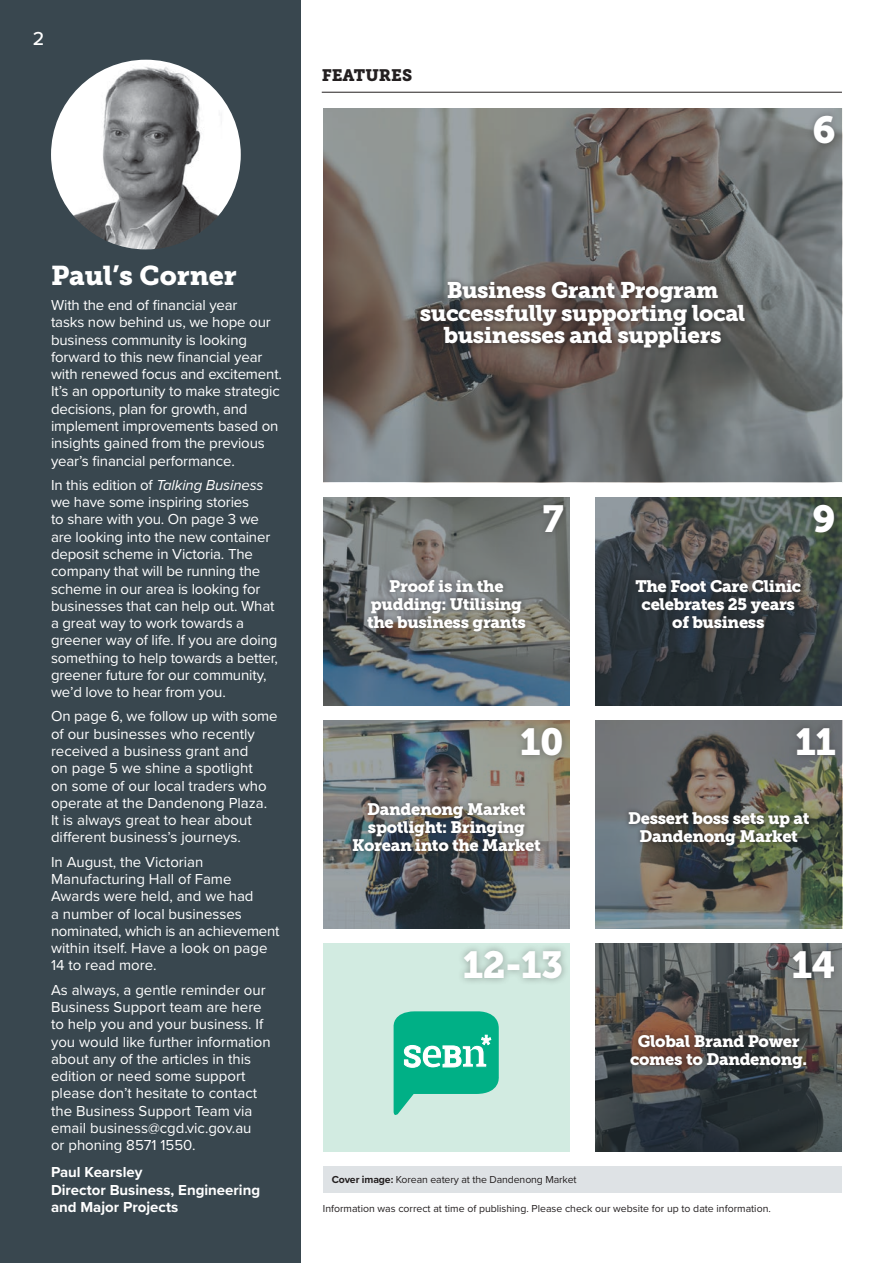
<style>
.page{position:relative;width:893px;height:1263px;background:#fff}
.page>*{position:absolute;margin:0;border:0;box-sizing:border-box;transform-origin:0 0}
.t1{font:37.5px "Museo Slab 900";letter-spacing:-.01em;color:#fff}
.t2{font:27px "Museo Slab 900";color:#fff}
.t3{font:22.5px/22.5px "Museo Slab 900";letter-spacing:-.02em;color:#fff;text-align:center}
.t4{font:500 19.5px "Proxima Nova";color:#fff}
.t5{font:16.5px/18px "Museo Slab 900";letter-spacing:-.02em;color:#fff;text-align:center}
.t6{font:16.5px "Museo Slab 900";color:#231f20}
.t7{font:15px/17.2px "Proxima Nova";letter-spacing:-.01em;color:#fff}
.t8{font:700 15px/17.2px "Proxima Nova";color:#fff}
.t9{font:10.5px "Proxima Nova";color:#231f20}
.s1{font-style:italic}
.s2{font-weight:700}
</style>
<div class="page">
<div style="left:323px;top:943px;width:247px;height:208px;background:#d2ebe1"></div>
<svg style="left:394px;top:1011px;width:105px;height:104px"></svg>
<div style="left:0;top:0;width:300px;height:1263px;background:#39474f"></div>
<img style="left:323px;top:720px;width:247px;height:208px">
<img style="left:595px;top:497px;width:247px;height:208px">
<div style="left:514px;top:719px;width:56px;height:44px;background:#231f20;opacity:.4"></div>
<div style="left:806px;top:496px;width:36px;height:44px;background:#231f20;opacity:.4"></div>
<hr style="left:322px;top:92px;width:520px;height:1px;background:#231f20">
<div style="left:348px;top:797px;width:197px;height:59px;background:#231f20;opacity:.55"></div>
<div style="left:630px;top:574px;width:176px;height:59px;background:#231f20;opacity:.55"></div>
<img style="left:323px;top:109px;width:519px;height:373px">
<img style="left:595px;top:720px;width:247px;height:208px">
<img style="left:595px;top:943px;width:247px;height:208px">
<div style="left:806px;top:107px;width:36px;height:45px;background:#231f20;opacity:.4"></div>
<div style="left:789px;top:720px;width:54px;height:43px;background:#231f20;opacity:.4"></div>
<div style="left:786px;top:943px;width:56px;height:43px;background:#231f20;opacity:.4"></div>
<div style="left:415px;top:277px;width:335px;height:76px;background:#231f20;opacity:.7"></div>
<div style="left:624px;top:806px;width:190px;height:44px;background:#231f20;opacity:.7"></div>
<div style="left:625px;top:1030px;width:186px;height:43px;background:#231f20;opacity:.7"></div>
<img style="left:323px;top:497px;width:247px;height:208px">
<div style="left:457px;top:942px;width:112px;height:44px;background:#231f20;opacity:.4"></div>
<div style="left:536px;top:497px;width:35px;height:43px;background:#231f20;opacity:.4"></div>
<div style="left:362px;top:574px;width:169px;height:62px;background:#231f20;opacity:.55"></div>
<div style="left:323px;top:1166px;width:519px;height:27px;background:#dee2e5"></div>
<img style="left:51px;top:60px;width:190px;height:189px;border-radius:95px">
<h3 class="t4" style="left:33px;top:24px;width:13px">2</h3>
<p class="t6" style="left:322px;top:65px;width:92px">FEATURES</p>
<h1 class="t1" style="left:813px;top:108px;width:25px">6</h1>
<h2 class="t2" style="left:51px;top:260px;width:187px">Paul’s Corner</h2>
<p class="t7" style="left:51px;top:296px;width:233px">With the end of financial year<br>tasks now behind us, we hope our business community is looking forward to this new financial year with renewed focus and excitement.<br>It’s an opportunity to make strategic decisions, plan for growth, and implement improvements based on insights gained from the previous year’s financial performance.</p>
<p class="t7" style="left:51px;top:476px;width:228px">In this edition of <span class="s1">Talking Business </span>we have some inspiring stories<br>to share with you. On page 3 we are looking into the new container deposit scheme in Victoria. The company that will be running the scheme in our area is looking for businesses that can help out. What a great way to work towards a greener way of life. If you are doing something to help towards a better, greener future for our community, we’d love to hear from you.</p>
<p class="t7" style="left:51px;top:707px;width:228px">On page 6, we follow up with some of our businesses who recently received a business grant and<br>on page 5 we shine a spotlight<br>on some of our local traders who operate at the Dandenong Plaza.<br>It is always great to hear about different business’s journeys.</p>
<p class="t7" style="left:51px;top:852px;width:230px">In August, the Victorian<br>Manufacturing Hall of Fame<br>Awards were held, and we had<br>a number of local businesses nominated, which is an achievement within itself. Have a look on page<br>14 to read more.</p>
<p class="t7" style="left:51px;top:980px;width:221px">As always, a gentle reminder our<br>Business Support team are here to help you and your business. If you would like further information about any of the articles in this edition or need some support please don’t hesitate to contact the Business Support Team via email business@cgd.vic.gov.au<br>or phoning 8571 1550.</p>
<p class="t8" style="left:51px;top:1163px;width:211px">Paul Kearsley<br>Director Business, Engineering and Major Projects</p>
<h3 class="t3" style="left:420px;top:280px;width:327px">Business Grant Program successfully supporting local businesses and suppliers</h3>
<h1 class="t1" style="left:542px;top:497px;width:23px">7</h1>
<p class="t5" style="left:367px;top:577px;width:160px">Proof is in the pudding: Utilising the business grants</p>
<h1 class="t1" style="left:812px;top:497px;width:25px">9</h1>
<p class="t5" style="left:635px;top:577px;width:167px">The Foot Care Clinic celebrates 25 years of business</p>
<h1 class="t1" style="left:520px;top:720px;width:45px">10</h1>
<p class="t5" style="left:352px;top:800px;width:190px">Dandenong Market spotlight: Bringing<br>Korean into the Market</p>
<h1 class="t1" style="left:463px;top:943px;width:102px">12-13</h1>
<p class="t9" style="left:332px;top:1172px;width:246px"><span class="s2">Cover image:</span> Korean eatery at the Dandenong Market</p>
<h1 class="t1" style="left:795px;top:720px;width:42px">11</h1>
<p class="t5" style="left:628px;top:809px;width:183px">Dessert boss sets up at<br>Dandenong Market</p>
<h1 class="t1" style="left:792px;top:943px;width:45px">14</h1>
<p class="t5" style="left:630px;top:1032px;width:179px">Global Brand Power comes to Dandenong.</p>
<p class="t9" style="left:323px;top:1200px;width:449px">Information was correct at time of publishing. Please check our website for up to date information.</p>
</div>
